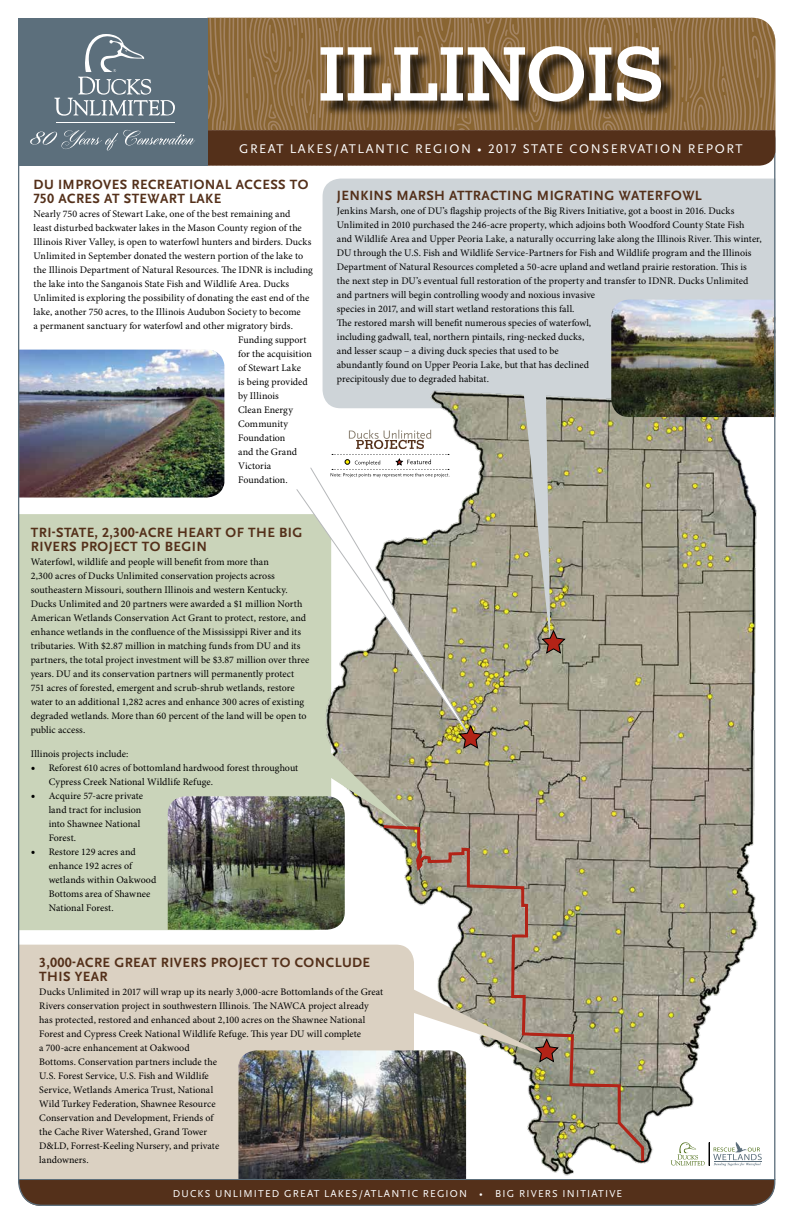
<style>
.page{position:relative;width:792px;height:1224px;background:#fff}
.page>*{position:absolute;margin:0;border:0;box-sizing:border-box;transform-origin:0 0}
.t1{font:700 80px "Stymie Com";color:#fff}
.t2{font:700 14px/14px "Scala Sans OT";letter-spacing:.03em;color:#54301a}
.t3{font:13.1px "Scala Sans OT";letter-spacing:.12em;color:#fff}
.t4{font:10.5px "Scala Sans OT";letter-spacing:.11em;color:#fff}
.t5{font:10px/14px "Minion Pro";letter-spacing:.005em;color:#000}
.s1{font-size:12px}
</style>
<div class="page">
<div style="left:20px;top:945px;width:291px;height:234px;background:#dbd1c2"></div>
<div style="left:323px;top:179px;width:450px;height:206px;background:#ced4d8"></div>
<div style="left:20px;top:514px;width:291px;height:416px;background:#cad4ba"></div>
<img style="left:311px;top:385px;width:462px;height:793px">
<svg style="left:296px;top:467px;width:192px;height:298px"></svg>
<svg style="left:381px;top:823px;width:265px;height:341px"></svg>
<svg style="left:331px;top:430px;width:118px;height:48px"></svg>
<svg style="left:320px;top:743px;width:88px;height:85px;background:#b7b5a4"></svg>
<img style="left:168px;top:796px;width:177px;height:134px">
<svg style="left:458px;top:725px;width:25px;height:24px"></svg>
<img style="left:238px;top:1050px;width:228px;height:129px">
<img style="left:20px;top:350px;width:204px;height:148px">
<img style="left:611px;top:300px;width:162px;height:117px">
<svg style="left:408px;top:986px;width:151px;height:77px"></svg>
<svg style="left:523px;top:387px;width:43px;height:267px;background:#aca99a"></svg>
<svg style="left:20px;top:1180px;width:755px;height:26px;background:#563521"></svg>
<hr style="left:18px;top:1179px;width:757px;height:1px;background:#5c6f7c">
<svg style="left:671px;top:1142px;width:91px;height:24px"></svg>
<svg style="left:207px;top:18px;width:568px;height:148px;background:#7d5b37"></svg>
<div style="left:18px;top:18px;width:189px;height:148px;background:#5c6f7c"></div>
<svg style="left:54px;top:34px;width:121px;height:82px"></svg>
<hr style="left:56px;top:122px;width:119px;height:1px;background:#fff">
<svg style="left:30px;top:130px;width:165px;height:21px"></svg>
<div style="left:323px;top:49px;width:354px;height:69px;background:#000;opacity:.75"></div>
<h1 class="t1" style="left:318px;top:29px;width:347px">ILLINOIS</h1>
<h3 class="t3" style="left:239px;top:141px;width:505px">GREAT LAKES/ATLANTIC REGION • 2017 STATE CONSERVATION REPORT</h3>
<h2 class="t2" style="left:34px;top:177px;width:277px">DU IMPROVES RECREATIONAL ACCESS TO<br>750 ACRES AT STEWART LAKE</h2>
<p class="t5" style="left:34px;top:207px;width:258px">Nearly 750 acres of Stewart Lake, one of the best remaining and</p>
<p class="t5" style="left:34px;top:221px;width:270px">least disturbed backwater lakes in the Mason County region of the</p>
<p class="t5" style="left:34px;top:235px;width:279px">Illinois River Valley, is open to waterfowl hunters and birders. Ducks</p>
<p class="t5" style="left:34px;top:249px;width:271px">Unlimited in September donated the western portion of the lake to</p>
<p class="t5" style="left:34px;top:263px;width:281px">the Illinois Department of Natural Resources. The IDNR is including</p>
<p class="t5" style="left:34px;top:277px;width:257px">the lake into the Sanganois State Fish and Wildlife Area. Ducks</p>
<p class="t5" style="left:34px;top:291px;width:277px">Unlimited is exploring the possibility of donating the east end of the</p>
<p class="t5" style="left:34px;top:305px;width:269px">lake, another 750 acres, to the Illinois Audubon Society to become</p>
<p class="t5" style="left:34px;top:319px;width:261px">a permanent sanctuary for waterfowl and other migratory birds.</p>
<p class="t5" style="left:238px;top:333px;width:70px">Funding support</p>
<p class="t5" style="left:238px;top:347px;width:75px">for the acquisition</p>
<p class="t5" style="left:238px;top:361px;width:64px">of Stewart Lake</p>
<p class="t5" style="left:238px;top:375px;width:71px">is being provided</p>
<p class="t5" style="left:238px;top:389px;width:42px">by Illinois</p>
<p class="t5" style="left:238px;top:403px;width:56px">Clean Energy</p>
<p class="t5" style="left:238px;top:417px;width:52px">Community</p>
<p class="t5" style="left:238px;top:431px;width:49px">Foundation</p>
<p class="t5" style="left:238px;top:445px;width:61px">and the Grand</p>
<p class="t5" style="left:238px;top:459px;width:35px">Victoria</p>
<p class="t5" style="left:238px;top:473px;width:51px">Foundation.</p>
<h2 class="t2" style="left:31px;top:526px;width:273px">TRI-STATE, 2,300-ACRE HEART OF THE BIG<br>RIVERS PROJECT TO BEGIN</h2>
<p class="t5" style="left:31px;top:556px;width:280px">Waterfowl, wildlife and people will benefit from more than<br>2,300 acres of Ducks Unlimited conservation projects across southeastern Missouri, southern Illinois and western Kentucky.<br>Ducks Unlimited and 20 partners were awarded a $1 million North American Wetlands Conservation Act Grant to protect, restore, and enhance wetlands in the confluence of the Mississippi River and its tributaries. With $2.87 million in matching funds from DU and its partners, the total project investment will be $3.87 million over three years. DU and its conservation partners will permanently protect 751 acres of forested, emergent and scrub-shrub wetlands, restore water to an additional 1,282 acres and enhance 300 acres of existing degraded wetlands. More than 60 percent of the land will be open to public access.</p>
<p class="t5" style="left:31px;top:748px;width:99px">Illinois projects include:</p>
<p class="t5" style="left:49px;top:762px;width:251px;text-indent:-18px"><span class="s1">•</span> Reforest 610 acres of bottomland hardwood forest throughout<br>Cypress Creek National Wildlife Refuge.</p>
<p class="t5" style="left:49px;top:790px;width:96px;text-indent:-18px"><span class="s1">•</span> Acquire 57-acre private land tract for inclusion into Shawnee National<br>Forest.</p>
<p class="t5" style="left:49px;top:846px;width:109px;text-indent:-18px"><span class="s1">•</span> Restore 129 acres and enhance 192 acres of wetlands within Oakwood<br>Bottoms area of Shawnee<br>National Forest.</p>
<h2 class="t2" style="left:337px;top:188px;width:366px">JENKINS MARSH ATTRACTING MIGRATING WATERFOWL</h2>
<p class="t5" style="left:337px;top:204px;width:426px">Jenkins Marsh, one of DU’s flagship projects of the Big Rivers Initiative, got a boost in 2016. Ducks Unlimited in 2010 purchased the 246-acre property, which adjoins both Woodford County State Fish and Wildlife Area and Upper Peoria Lake, a naturally occurring lake along the Illinois River. This winter, DU through the U.S. Fish and Wildlife Service-Partners for Fish and Wildlife program and the Illinois Department of Natural Resources completed a 50-acre upland and wetland prairie restoration. This is the next step in DU’s eventual full restoration of the property and transfer to IDNR. Ducks Unlimited and partners will begin controlling woody and noxious invasive<br>species in 2017, and will start wetland restorations this fall.<br>The restored marsh will benefit numerous species of waterfowl,<br>including gadwall, teal, northern pintails, ring-necked ducks,<br>and lesser scaup – a diving duck species that used to be<br>abundantly found on Upper Peoria Lake, but that has declined<br>precipitously due to degraded habitat.</p>
<h2 class="t2" style="left:39px;top:955px;width:332px">3,000-ACRE GREAT RIVERS PROJECT TO CONCLUDE<br>THIS YEAR</h2>
<p class="t5" style="left:39px;top:985px;width:346px">Ducks Unlimited in 2017 will wrap up its nearly 3,000-acre Bottomlands of the Great Rivers conservation project in southwestern Illinois. The NAWCA project already has protected, restored and enhanced about 2,100 acres on the Shawnee National Forest and Cypress Creek National Wildlife Refuge. This year DU will complete<br>a 700-acre enhancement at Oakwood<br>Bottoms. Conservation partners include the<br>U.S. Forest Service, U.S. Fish and Wildlife<br>Service, Wetlands America Trust, National<br>Wild Turkey Federation, Shawnee Resource<br>Conservation and Development, Friends of<br>the Cache River Watershed, Grand Tower<br>D&amp;LD, Forrest-Keeling Nursery, and private<br>landowners.</p>
<p class="t4" style="left:173px;top:1188px;width:451px">DUCKS UNLIMITED GREAT LAKES/ATLANTIC REGION • BIG RIVERS INITIATIVE</p>
</div>
